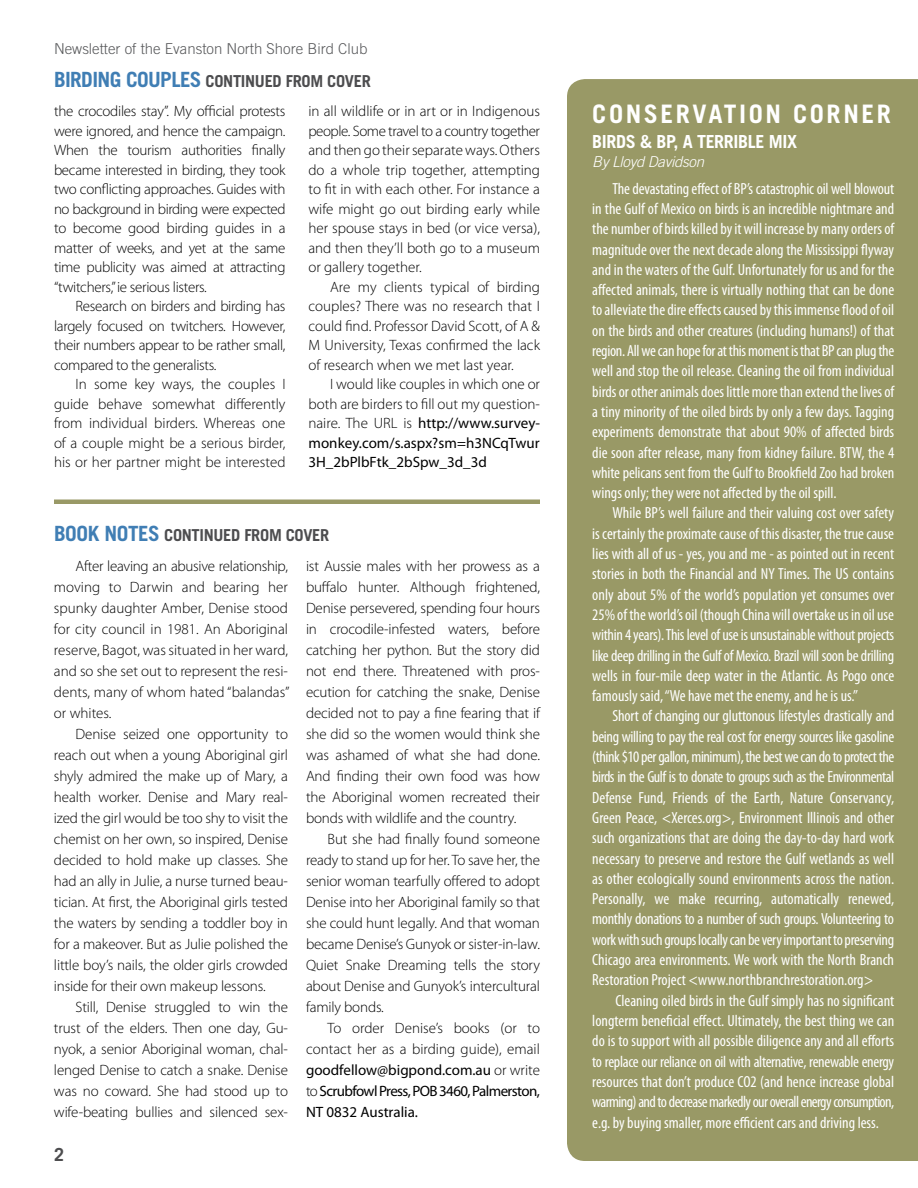
<style>
.page{position:relative;width:918px;height:1188px;background:#fff}
.page>*{position:absolute;margin:0;border:0;box-sizing:border-box;transform-origin:0 0}
.t1{font:700 25.5px "Trade Gothic";letter-spacing:.1em;color:#fff}
.t2{font:700 21px "Trade Gothic";letter-spacing:-.03em;color:#407eb4}
.t3{font:700 18px "Trade Gothic";letter-spacing:-.02em;color:#fff}
.t4{font:700 18px "Trade Gothic";color:#4d4d4f}
.t5{font:700 16.5px "Trade Gothic";letter-spacing:-.02em;color:#4d4d4f}
.t6{font:condensed 16.2px/20.2px "Myriad Pro";color:#fff;text-align:justify}
.t7{font:300 15px/21px "Myriad Pro";letter-spacing:-.01em;color:#000;text-align:justify}
.t8{font:15px/21px "Myriad Pro";letter-spacing:-.04em;color:#000;text-align:justify}
.t9{font:300 15px "Trade Gothic";color:#58595b}
.t10{font:italic 300 15px "Trade Gothic";letter-spacing:-.02em;color:#fff}
.s1{font-size:16.5px;color:#4d4d4f}
.s2{font-weight:400}
.s3{font-size:21px;color:#407eb4}
.s4{font-weight:300}
</style>
<div class="page">
<div style="left:567px;top:79px;width:351px;height:1082px;background:#996"></div>
<hr style="left:54px;top:500px;width:486px;height:4px;background:#996">
<p class="t9" style="left:54px;top:40px;width:315px">Newsletter of the Evanston North Shore Bird Club</p>
<h2 class="t2" style="left:54px;top:66px;width:242px">BIRDING COUPLES <span class="s1">CONTINUED FROM</span></h2>
<p class="t5" style="left:327px;top:71px;width:44px">COVER</p>
<p class="t7" style="left:54px;top:101px;width:233px;line-height:19.5px">the crocodiles stay”. My official protests were ignored, and hence the campaign.<br>When the tourism authorities finally became interested in birding, they took two conflicting approaches. Guides with no background in birding were expected to become good birding guides in a matter of weeks, and yet at the same time publicity was aimed at attracting “twitchers,” ie serious listers.</p>
<p class="t7" style="left:54px;top:296px;width:233px;line-height:19.5px;text-indent:22px">Research on birders and birding has largely focused on twitchers. However, their numbers appear to be rather small, compared to the generalists.</p>
<p class="t7" style="left:54px;top:374px;width:233px;line-height:19.5px;text-indent:22px">In some key ways, the couples I guide behave somewhat differently from individual birders. Whereas one of a couple might be a serious birder, his or her partner might be interested</p>
<p class="t7" style="left:308px;top:101px;width:233px;line-height:19.5px">in all wildlife or in art or in Indigenous people. Some travel to a country together and then go their separate ways. Others do a whole trip together, attempting to fit in with each other. For instance a wife might go out birding early while her spouse stays in bed (or vice versa), and then they’ll both go to a museum or gallery together.</p>
<p class="t7" style="left:308px;top:277px;width:233px;line-height:19.5px;text-indent:22px">Are my clients typical of birding couples? There was no research that I could find. Professor David Scott, of A &amp; M University, Texas confirmed the lack of research when we met last year.</p>
<p class="t7" style="left:308px;top:374px;width:233px;line-height:19.5px;text-indent:22px">I would like couples in which one or both are birders to fill out my question&shy;naire. The URL is <span class="s2">http://www.survey&shy;monkey.com/s.aspx?sm=h3NCqTwur 3H_2bPlbFtk_2bSpw_3d_3d</span></p>
<p class="t5" style="left:54px;top:525px;width:201px"><span class="s3">BOOK NOTES</span> CONTINUED FROM</p>
<p class="t5" style="left:286px;top:525px;width:44px">COVER</p>
<p class="t7" style="left:54px;top:555px;width:237px;text-indent:22px">After leaving an abusive relationship, moving to Darwin and bearing her spunky daughter Amber, Denise stood for city council in 1981. An Aboriginal reserve, Bagot, was situated in her ward, and so she set out to represent the resi&shy;dents, many of whom hated “balandas” or whites.</p>
<p class="t7" style="left:54px;top:723px;width:236px;text-indent:22px">Denise seized one opportunity to reach out when a young Aboriginal girl shyly admired the make up of Mary, a health worker. Denise and Mary real&shy;ized the girl would be too shy to visit the chemist on her own, so inspired, Denise decided to hold make up classes. She had an ally in Julie, a nurse turned beau&shy;tician. At first, the Aboriginal girls tested the waters by sending a toddler boy in for a makeover. But as Julie polished the little boy’s nails, the older girls crowded inside for their own makeup lessons.</p>
<p class="t7" style="left:54px;top:996px;width:236px;text-indent:22px">Still, Denise struggled to win the trust of the elders. Then one day, Gu&shy;nyok, a senior Aboriginal woman, chal&shy;lenged Denise to catch a snake. Denise was no coward. She had stood up to wife-beating bullies and silenced sex-</p>
<p class="t4" style="left:54px;top:1144px;width:12px">2</p>
<p class="t7" style="left:306px;top:555px;width:236px">ist Aussie males with her prowess as a buffalo hunter. Although frightened, Denise persevered, spending four hours in crocodile-infested waters, before catching her python. But the story did not end there. Threatened with pros&shy;ecution for catching the snake, Denise decided not to pay a fine fearing that if she did so the women would think she was ashamed of what she had done.<br>And finding their own food was how the Aboriginal women recreated their bonds with wildlife and the country.</p>
<p class="t7" style="left:306px;top:828px;width:236px;text-indent:22px">But she had finally found someone ready to stand up for her. To save her, the senior woman tearfully offered to adopt Denise into her Aboriginal family so that she could hunt legally. And that woman became Denise’s Gunyok or sister-in-law.<br>Quiet Snake Dreaming tells the story about Denise and Gunyok’s intercultural family bonds.</p>
<p class="t8" style="left:306px;top:1017px;width:235px;text-indent:22px"><span class="s4">To order Denise’s books (or to contact her as a birding guide), email </span>goodfellow@bigpond.com.au <span class="s4">or write to</span> Scrubfowl Press, POB 3460, Palmerston, NT 0832 Australia.</p>
<h1 class="t1" style="left:592px;top:98px;width:50px">CONSE</h1>
<h1 class="t1" style="left:676px;top:98px;width:33px">RVAT</h1>
<h1 class="t1" style="left:739px;top:98px;width:153px">ION CORNER</h1>
<p class="t3" style="left:592px;top:131px;width:206px">BIRDS &amp; BP, A TERRIBLE MIX</p>
<p class="t10" style="left:592px;top:152px;width:113px">By Lloyd Davidson</p>
<p class="t6" style="left:592px;top:178px;width:303px;text-indent:20px">The devastating effect of BP’s catastrophic oil well blowout in the Gulf of Mexico on birds is an incredible nightmare and the number of birds killed by it will increase by many orders of magnitude over the next decade along the Mississippi flyway and in the waters of the Gulf. Unfortunately for us and for the affected animals, there is virtually nothing that can be done to alleviate the dire effects caused by this immense flood of oil on the birds and other creatures (including humans!) of that region. All we can hope for at this moment is that BP can plug the well and stop the oil release. Cleaning the oil from individual birds or other animals does little more than extend the lives of a tiny minority of the oiled birds by only a few days. Tagging experiments demonstrate that about 90% of affected birds die soon after release, many from kidney failure. BTW, the 4 white pelicans sent from the Gulf to Brookfield Zoo had broken wings only; they were not affected by the oil spill.</p>
<p class="t6" style="left:592px;top:503px;width:303px;text-indent:20px">While BP’s well failure and their valuing cost over safety is certainly the proximate cause of this disaster, the true cause lies with all of us - yes, you and me - as pointed out in recent stories in both the Financial and NY Times. The US contains only about 5% of the world’s population yet consumes over 25% of the world’s oil (though China will overtake us in oil use within 4 years). This level of use is unsustainable without projects like deep drilling in the Gulf of Mexico. Brazil will soon be drilling wells in four-mile deep water in the Atlantic. As Pogo once famously said, “We have met the enemy, and he is us.”</p>
<p class="t6" style="left:592px;top:706px;width:303px;text-indent:20px">Short of changing our gluttonous lifestyles drastically and being willing to pay the real cost for energy sources like gasoline (think $10 per gallon, minimum), the best we can do to protect the birds in the Gulf is to donate to groups such as the Environmental Defense Fund, Friends of the Earth, Nature Conservancy, Green Peace, &lt;Xerces.org&gt;, Environment Illinois and other such organizations that are doing the day-to-day hard work necessary to preserve and restore the Gulf wetlands as well as other ecologically sound environments across the nation.<br>Personally, we make recurring, automatically renewed, monthly donations to a number of such groups. Volunteering to work with such groups locally can be very important to preserving Chicago area environments. We work with the North Branch Restoration Project &lt;www.northbranchrestoration.org&gt;</p>
<p class="t6" style="left:592px;top:990px;width:303px;text-indent:23px">Cleaning oiled birds in the Gulf simply has no significant longterm beneficial effect. Ultimately, the best thing we can do is to support with all possible diligence any and all efforts to replace our reliance on oil with alternative, renewable energy resources that don’t produce CO2 (and hence increase global warming) and to decrease markedly our overall energy consumption, e.g. by buying smaller, more efficient cars and driving less.</p>
</div>
